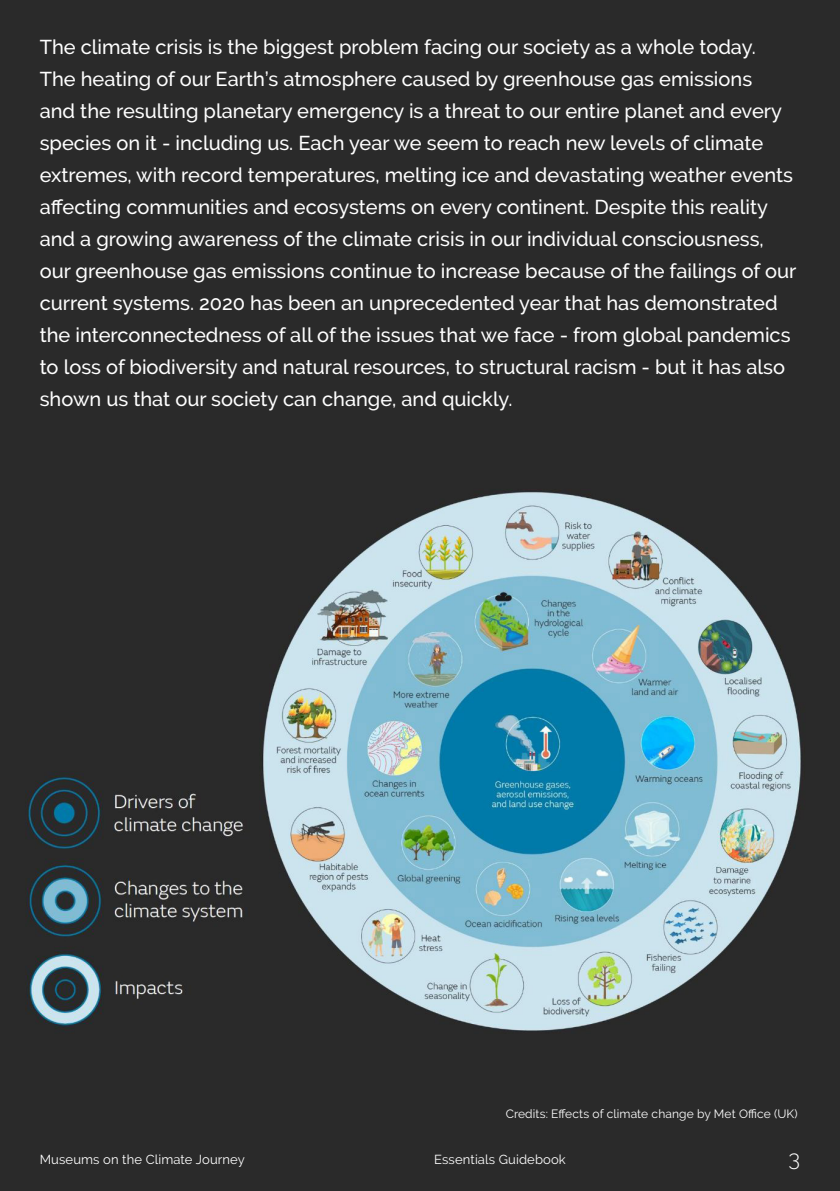
<style>
.page{position:relative;width:840px;height:1191px;background:#fff}
.page>*{position:absolute;margin:0;border:0;box-sizing:border-box;transform-origin:0 0}
.t1{font:300 22px "Raleway";color:#fff}
.t2{font:500 20px/32px "Raleway";color:#fff}
.t3{font:13px "Raleway";letter-spacing:.01em;color:#fff}
.t4{font:12px "Raleway";letter-spacing:.01em;color:#fff}
</style>
<div class="page">
<div style="left:0;top:0;width:839px;height:1191px;background:#2a2a2a"></div>
<img style="left:25px;top:492px;width:776px;height:539px">
<p class="t2" style="left:40px;top:31px;width:757px">The climate crisis is the biggest problem facing our society as a whole today.<br>The heating of our Earth’s atmosphere caused by greenhouse gas emissions<br>and the resulting planetary emergency is a threat to our entire planet and every species on it - including us. Each year we seem to reach new levels of climate extremes, with record temperatures, melting ice and devastating weather events affecting communities and ecosystems on every continent. Despite this reality and a growing awareness of the climate crisis in our individual consciousness, our greenhouse gas emissions continue to increase because of the failings of our current systems. 2020 has been an unprecedented year that has demonstrated the interconnectedness of all of the issues that we face - from global pandemics to loss of biodiversity and natural resources, to structural racism - but it has also shown us that our society can change, and quickly.</p>
<p class="t4" style="left:505px;top:1106px;width:293px">Credits: Effects of climate change by Met Office (UK)</p>
<p class="t3" style="left:40px;top:1151px;width:206px">Museums on the Climate Journey</p>
<p class="t3" style="left:434px;top:1151px;width:133px">Essentials Guidebook</p>
<p class="t1" style="left:788px;top:1145px;width:13px">3</p>
</div>
